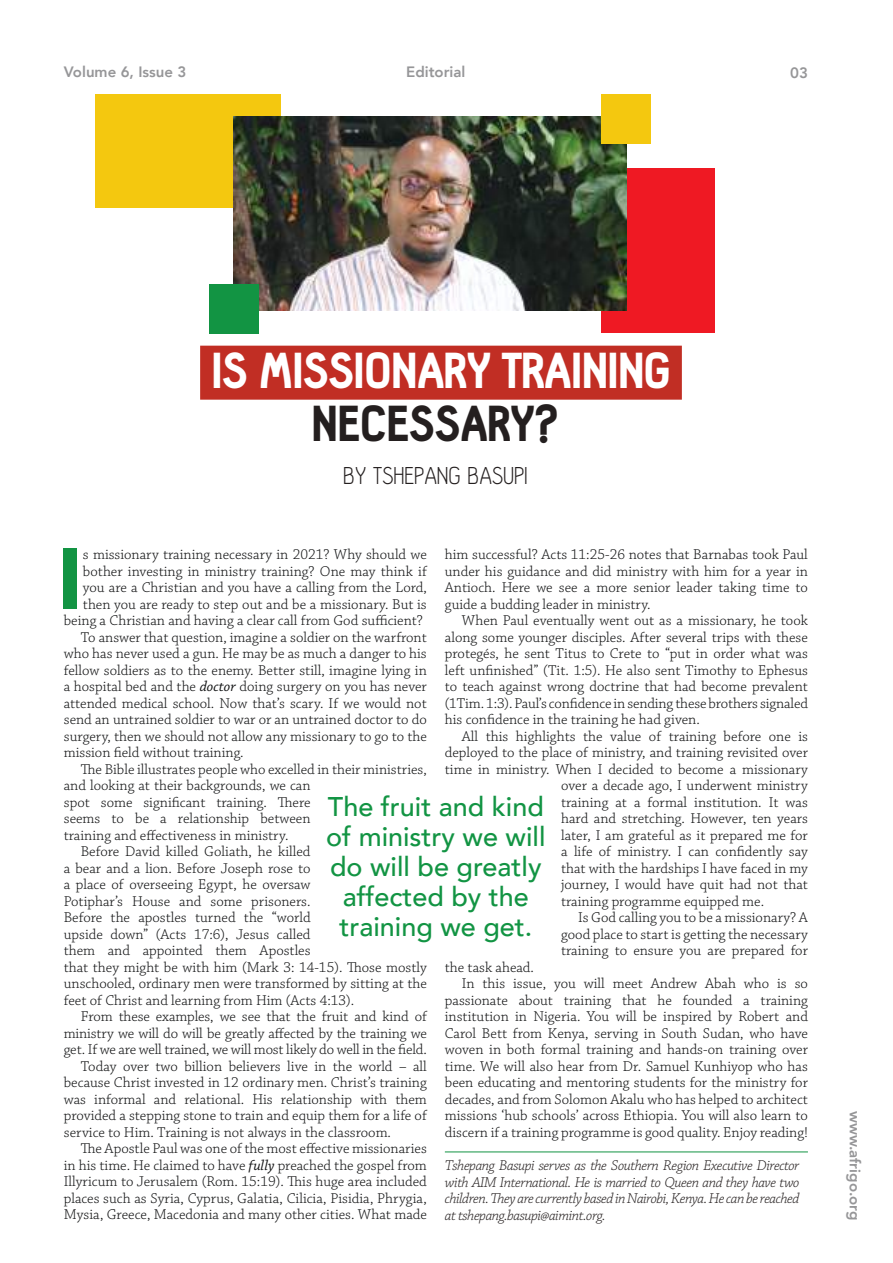
<style>
.page{position:relative;width:893px;height:1263px;background:#fff}
.page>*{position:absolute;margin:0;border:0;box-sizing:border-box;transform-origin:0 0}
.t1{font:900 84.9px "Avenir";color:#129443}
.t2{font:900 49.5px "Hallosans";letter-spacing:-.02em;color:#fff}
.t3{font:900 49.5px "Hallosans";letter-spacing:-.015em;color:#241f1f}
.t4{font:500 27px/30px "Avenir";color:#129443;text-align:center}
.t5{font:300 27px "Hallosans";color:#241f1f}
.t6{font:300 15px/16.5px "Chaparral Pro";color:#111213;text-align:justify}
.t7{font:italic 300 15px/16.5px "Chaparral Pro";letter-spacing:-.03em;color:#241f1f;text-align:justify}
.t8{font:800 15px "Avenir";color:#969698}
.s1{font-weight:400;font-style:italic}
</style>
<div class="page">
<hr style="left:445px;top:1152px;width:363px;height:1px;background:#129443">
<div style="left:602px;top:168px;width:113px;height:165px;background:#ef1923"></div>
<div style="left:96px;top:95px;width:185px;height:113px;background:#f4c80f"></div>
<img style="left:234px;top:117px;width:392px;height:193px">
<div style="left:209px;top:284px;width:50px;height:50px;background:#129443"></div>
<div style="left:602px;top:95px;width:49px;height:49px;background:#f4c80f"></div>
<div style="left:200px;top:346px;width:482px;height:54px;background:#c12e24"></div>
<p class="t8" style="left:64px;top:60px;width:124px">Volume 6, Issue 3</p>
<p class="t8" style="left:406px;top:60px;width:61px">Editorial</p>
<p class="t8" style="left:790px;top:61px;width:19px">03</p>
<h2 class="t2" style="left:211px;top:343px;width:461px">IS MISSIONARY TRAINING</h2>
<h2 class="t3" style="left:312px;top:397px;width:250px">NECESSARY?</h2>
<h3 class="t5" style="left:343px;top:462px;width:186px">BY TSHEPANG BASUPI</h3>
<h1 class="t1" style="left:58px;top:506px;width:27px">I</h1>
<p class="t6" style="left:83px;top:547px;width:345px">s missionary training necessary in 2021? Why should we</p>
<p class="t6" style="left:445px;top:547px;width:365px">him successful? Acts 11:25-26 notes that Barnabas took Paul under his guidance and did ministry with him for a year in Antioch. Here we see a more senior leader taking time to guide a budding leader in ministry.</p>
<p class="t6" style="left:445px;top:613px;width:365px;text-indent:17px">When Paul eventually went out as a missionary, he took along some younger disciples. After several trips with these protegés, he sent Titus to Crete to “put in order what was left unfinished” (Tit. 1:5). He also sent Timothy to Ephesus to teach against wrong doctrine that had become prevalent (1Tim. 1:3). Paul’s confidence in sending these brothers signaled his confidence in the training he had given.</p>
<p class="t6" style="left:462px;top:728px;width:348px">All this highlights the value of training before one is</p>
<p class="t6" style="left:445px;top:745px;width:365px">deployed to the place of ministry, and training revisited over</p>
<p class="t6" style="left:445px;top:761px;width:365px">time in ministry. When I decided to become a missionary</p>
<p class="t6" style="left:561px;top:778px;width:248px">over a decade ago, I underwent ministry</p>
<p class="t6" style="left:561px;top:794px;width:248px">training at a formal institution. It was</p>
<p class="t6" style="left:561px;top:811px;width:248px">hard and stretching. However, ten years</p>
<p class="t6" style="left:561px;top:827px;width:248px">later, I am grateful as it prepared me for</p>
<p class="t6" style="left:561px;top:844px;width:248px">a life of ministry. I can confidently say</p>
<p class="t6" style="left:561px;top:860px;width:248px">that with the hardships I have faced in my</p>
<p class="t6" style="left:561px;top:877px;width:248px">journey, I would have quit had not that</p>
<p class="t6" style="left:561px;top:893px;width:204px">training programme equipped me.</p>
<p class="t6" style="left:578px;top:910px;width:231px">Is God calling you to be a missionary? A</p>
<p class="t6" style="left:561px;top:926px;width:248px">good place to start is getting the necessary</p>
<p class="t6" style="left:561px;top:943px;width:248px">training to ensure you are prepared for</p>
<p class="t6" style="left:445px;top:959px;width:91px">the task ahead.</p>
<p class="t6" style="left:462px;top:976px;width:348px">In this issue, you will meet Andrew Abah who is so</p>
<p class="t6" style="left:445px;top:992px;width:365px">passionate about training that he founded a training</p>
<p class="t6" style="left:445px;top:1009px;width:365px">institution in Nigeria. You will be inspired by Robert and</p>
<p class="t6" style="left:445px;top:1025px;width:365px">Carol Bett from Kenya, serving in South Sudan, who have</p>
<p class="t6" style="left:445px;top:1042px;width:365px">woven in both formal training and hands-on training over</p>
<p class="t6" style="left:445px;top:1058px;width:365px">time. We will also hear from Dr. Samuel Kunhiyop who has</p>
<p class="t6" style="left:445px;top:1075px;width:365px">been educating and mentoring students for the ministry for</p>
<p class="t6" style="left:445px;top:1091px;width:365px">decades, and from Solomon Akalu who has helped to architect</p>
<p class="t6" style="left:445px;top:1108px;width:365px">missions ‘hub schools’ across Ethiopia. You will also learn to</p>
<p class="t6" style="left:445px;top:1124px;width:365px">discern if a training programme is good quality. Enjoy reading!</p>
<p class="t7" style="left:445px;top:1158px;width:356px">Tshepang Basupi serves as the Southern Region Executive Director with AIM International. He is married to Queen and they have two children. They are currently based in Nairobi, Kenya. He can be reached at tshepang.basupi@aimint.org.</p>
<p class="t6" style="left:83px;top:563px;width:345px">bother investing in ministry training? One may think if</p>
<p class="t6" style="left:83px;top:580px;width:345px">you are a Christian and you have a calling from the Lord,</p>
<p class="t6" style="left:83px;top:596px;width:345px">then you are ready to step out and be a missionary. But is</p>
<p class="t6" style="left:64px;top:613px;width:361px">being a Christian and having a clear call from God sufficient?</p>
<p class="t6" style="left:81px;top:629px;width:348px">To answer that question, imagine a soldier on the warfront</p>
<p class="t6" style="left:64px;top:646px;width:364px">who has never used a gun. He may be as much a danger to his</p>
<p class="t6" style="left:64px;top:662px;width:365px">fellow soldiers as to the enemy. Better still, imagine lying in</p>
<p class="t6" style="left:64px;top:679px;width:365px">a hospital bed and the <span class="s1">doctor</span> doing surgery on you has never</p>
<p class="t6" style="left:64px;top:695px;width:365px">attended medical school. Now that’s scary. If we would not</p>
<p class="t6" style="left:64px;top:712px;width:364px">send an untrained soldier to war or an untrained doctor to do</p>
<p class="t6" style="left:64px;top:728px;width:364px">surgery, then we should not allow any missionary to go to the</p>
<p class="t6" style="left:64px;top:745px;width:181px">mission field without training.</p>
<p class="t6" style="left:81px;top:761px;width:348px">The Bible illustrates people who excelled in their ministries,</p>
<p class="t6" style="left:64px;top:778px;width:248px">and looking at their backgrounds, we can</p>
<p class="t6" style="left:64px;top:794px;width:248px">spot some significant training. There</p>
<p class="t6" style="left:64px;top:811px;width:248px">seems to be a relationship between</p>
<p class="t6" style="left:64px;top:827px;width:226px">training and effectiveness in ministry.</p>
<p class="t6" style="left:81px;top:844px;width:231px">Before David killed Goliath, he killed</p>
<p class="t6" style="left:64px;top:860px;width:248px">a bear and a lion. Before Joseph rose to</p>
<p class="t6" style="left:64px;top:877px;width:248px">a place of overseeing Egypt, he oversaw</p>
<p class="t6" style="left:64px;top:893px;width:248px">Potiphar’s House and some prisoners.</p>
<p class="t6" style="left:64px;top:910px;width:248px">Before the apostles turned the “world</p>
<p class="t6" style="left:64px;top:926px;width:248px">upside down” (Acts 17:6), Jesus called</p>
<p class="t6" style="left:64px;top:943px;width:248px">them and appointed them Apostles</p>
<p class="t6" style="left:64px;top:959px;width:365px">that they might be with him (Mark 3: 14-15). Those mostly</p>
<p class="t6" style="left:64px;top:976px;width:365px">unschooled, ordinary men were transformed by sitting at the</p>
<p class="t6" style="left:64px;top:992px;width:292px">feet of Christ and learning from Him (Acts 4:13).</p>
<p class="t6" style="left:81px;top:1009px;width:348px">From these examples, we see that the fruit and kind of</p>
<p class="t6" style="left:64px;top:1025px;width:365px">ministry we will do will be greatly affected by the training we</p>
<p class="t6" style="left:64px;top:1042px;width:365px">get. If we are well trained, we will most likely do well in the field.</p>
<p class="t6" style="left:81px;top:1058px;width:348px">Today over two billion believers live in the world – all</p>
<p class="t6" style="left:64px;top:1075px;width:365px">because Christ invested in 12 ordinary men. Christ’s training</p>
<p class="t6" style="left:64px;top:1091px;width:365px">was informal and relational. His relationship with them</p>
<p class="t6" style="left:64px;top:1108px;width:365px">provided a stepping stone to train and equip them for a life of</p>
<p class="t6" style="left:64px;top:1124px;width:329px">service to Him. Training is not always in the classroom.</p>
<p class="t6" style="left:81px;top:1141px;width:348px">The Apostle Paul was one of the most effective missionaries</p>
<p class="t6" style="left:64px;top:1157px;width:365px">in his time. He claimed to have <span class="s1">fully</span> preached the gospel from</p>
<p class="t6" style="left:64px;top:1174px;width:365px">Illyricum to Jerusalem (Rom. 15:19). This huge area included</p>
<p class="t6" style="left:64px;top:1190px;width:364px">places such as Syria, Cyprus, Galatia, Cilicia, Pisidia, Phrygia,</p>
<p class="t6" style="left:64px;top:1207px;width:365px">Mysia, Greece, Macedonia and many other cities. What made</p>
<h3 class="t4" style="left:326px;top:790px;width:221px">The fruit and kind of ministry we will do will be greatly affected by the training we get.</h3>
<p class="t8" style="left:867px;top:1111px;width:111px;rotate:90deg">www.afrigo.org</p>
</div>
